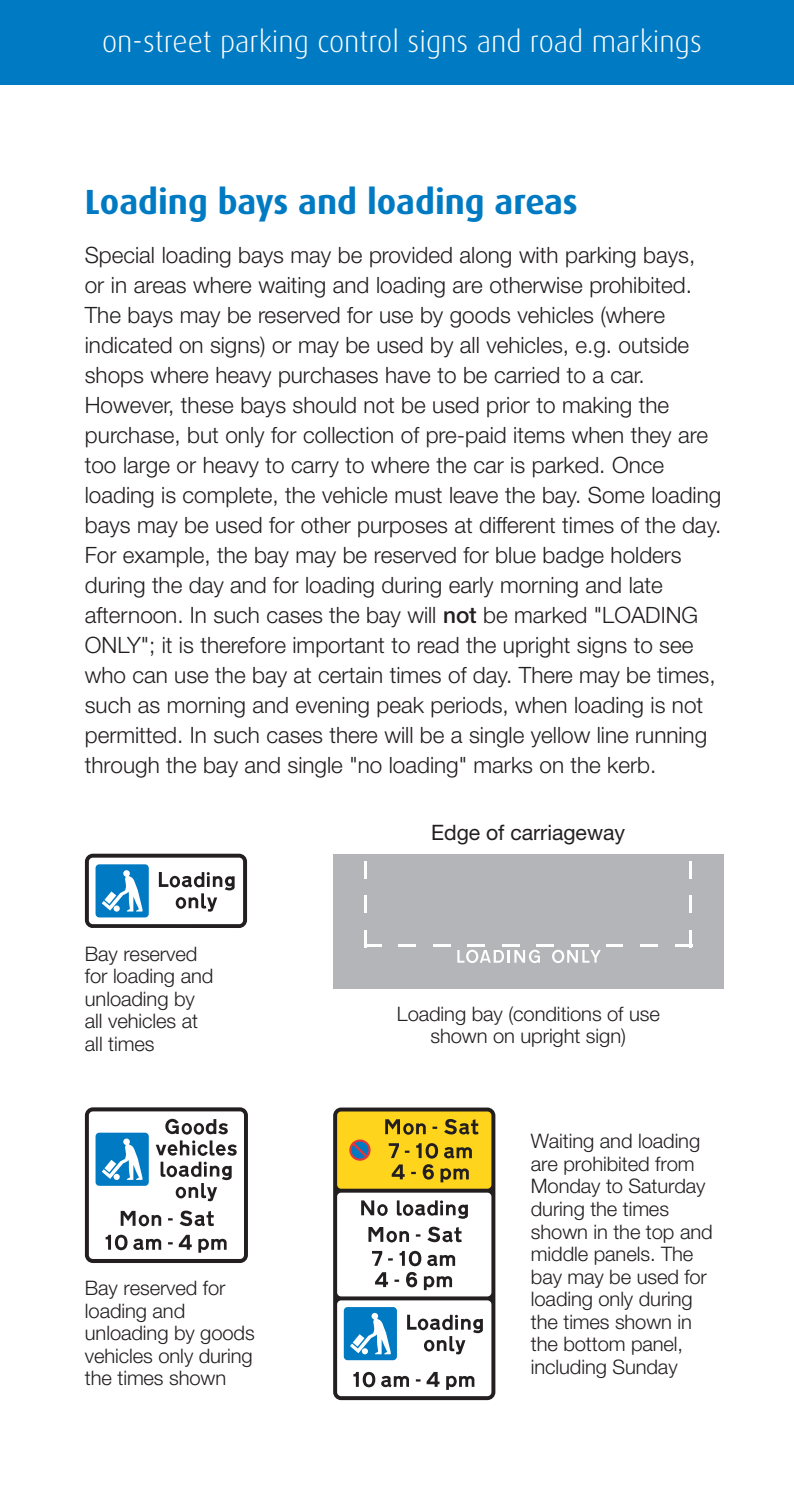
<style>
.page{position:relative;width:794px;height:1489px;background:#fff}
.page>*{position:absolute;margin:0;border:0;box-sizing:border-box;transform-origin:0 0}
.t1{font:700 35px "Dax";color:#007ac2}
.t2{font:300 30px "Dax";color:#fff}
.t3{font:300 22.5px/30px "Helvetica Neue LT";color:#231f20}
.t4{font:21.25px "Helvetica Neue LT";color:#231f20}
.t5{font:300 20px/22.5px "Helvetica Neue LT";letter-spacing:-.005em;color:#231f20}
.s1{font-weight:500}
</style>
<div class="page">
<div style="left:0;top:0;width:794px;height:85px;background:#007ac2"></div>
<svg style="left:85px;top:853px;width:162px;height:75px;fill:#231f20"></svg>
<svg style="left:89px;top:857px;width:154px;height:67px"></svg>
<div style="left:85px;top:1107px;width:163px;height:155px;background:linear-gradient(to right,#231f20,#231f20);border-radius:8px"></div>
<div style="left:89px;top:1111px;width:155px;height:147px;background:#fff;border-radius:4px"></div>
<div style="left:96px;top:1132px;width:53px;height:53px;background:#007ac2;border-radius:4px"></div>
<svg style="left:102px;top:1138px;width:40px;height:41px"></svg>
<svg style="left:161px;top:1161px;width:71px;height:40px"></svg>
<svg style="left:165px;top:1118px;width:63px;height:16px"></svg>
<svg style="left:156px;top:1140px;width:81px;height:15px"></svg>
<svg style="left:121px;top:1210px;width:40px;height:16px"></svg>
<svg style="left:180px;top:1210px;width:34px;height:16px"></svg>
<svg style="left:133px;top:1238px;width:28px;height:11px"></svg>
<svg style="left:179px;top:1234px;width:13px;height:15px"></svg>
<svg style="left:106px;top:1234px;width:21px;height:16px"></svg>
<svg style="left:198px;top:1238px;width:29px;height:14px"></svg>
<svg style="left:333px;top:1107px;width:162px;height:292px;fill:#231f20"></svg>
<div style="left:337px;top:1300px;width:154px;height:95px;background:#fff;border-radius:4px"></div>
<div style="left:337px;top:1192px;width:154px;height:104px;background:#fff;border-radius:4px"></div>
<div style="left:337px;top:1111px;width:154px;height:77px;background:#fed41d;border-radius:4px"></div>
<svg style="left:349px;top:1139px;width:22px;height:22px"></svg>
<svg style="left:385px;top:1119px;width:41px;height:15px"></svg>
<svg style="left:444px;top:1119px;width:34px;height:15px"></svg>
<svg style="left:392px;top:1164px;width:13px;height:15px"></svg>
<svg style="left:423px;top:1164px;width:11px;height:15px"></svg>
<svg style="left:440px;top:1168px;width:29px;height:14px"></svg>
<svg style="left:389px;top:1143px;width:10px;height:14px"></svg>
<svg style="left:444px;top:1147px;width:28px;height:11px"></svg>
<svg style="left:416px;top:1143px;width:22px;height:15px"></svg>
<svg style="left:361px;top:1200px;width:27px;height:15px"></svg>
<svg style="left:397px;top:1200px;width:71px;height:18px"></svg>
<svg style="left:368px;top:1227px;width:41px;height:15px"></svg>
<svg style="left:427px;top:1226px;width:35px;height:16px"></svg>
<svg style="left:372px;top:1250px;width:83px;height:39px"></svg>
<div style="left:344px;top:1306px;width:53px;height:53px;background:#007ac2;border-radius:4px"></div>
<svg style="left:350px;top:1312px;width:41px;height:42px"></svg>
<svg style="left:407px;top:1314px;width:76px;height:40px"></svg>
<svg style="left:381px;top:1375px;width:28px;height:11px"></svg>
<svg style="left:426px;top:1371px;width:13px;height:15px"></svg>
<svg style="left:353px;top:1371px;width:22px;height:16px"></svg>
<svg style="left:446px;top:1375px;width:28px;height:14px"></svg>
<div style="left:333px;top:853px;width:390px;height:135px;background:#b4b5b8"></div>
<svg style="left:457px;top:949px;width:83px;height:14px"></svg>
<svg style="left:552px;top:949px;width:49px;height:14px"></svg>
<hr style="left:433px;top:944px;width:17px;height:3px;background:#fff">
<hr style="left:399px;top:944px;width:17px;height:3px;background:#fff">
<hr style="left:571px;top:944px;width:17px;height:3px;background:#fff">
<hr style="left:502px;top:944px;width:17px;height:3px;background:#fff">
<hr style="left:468px;top:944px;width:17px;height:3px;background:#fff">
<hr style="left:537px;top:944px;width:17px;height:3px;background:#fff">
<hr style="left:640px;top:944px;width:17px;height:3px;background:#fff">
<hr style="left:606px;top:944px;width:17px;height:3px;background:#fff">
<hr style="left:364px;top:944px;width:17px;height:3px;background:#fff">
<hr style="left:364px;top:929px;width:3px;height:18px;background:#fff">
<hr style="left:364px;top:861px;width:3px;height:17px;background:#fff">
<hr style="left:364px;top:895px;width:3px;height:17px;background:#fff">
<hr style="left:689px;top:861px;width:3px;height:17px;background:#fff">
<hr style="left:675px;top:944px;width:17px;height:3px;background:#fff">
<hr style="left:689px;top:929px;width:3px;height:18px;background:#fff">
<hr style="left:689px;top:895px;width:3px;height:17px;background:#fff">
<h2 class="t2" style="left:102px;top:25px;width:601px">on-street parking control signs and road markings</h2>
<h1 class="t1" style="left:85px;top:182px;width:494px">Loading bays and loading areas</h1>
<p class="t3" style="left:85px;top:240px;width:638px">Special loading bays may be provided along with parking bays,<br>or in areas where waiting and loading are otherwise prohibited.<br>The bays may be reserved for use by goods vehicles (where indicated on signs) or may be used by all vehicles, e.g. outside shops where heavy purchases have to be carried to a car.<br>However, these bays should not be used prior to making the purchase, but only for collection of pre-paid items when they are too large or heavy to carry to where the car is parked. Once loading is complete, the vehicle must leave the bay. Some loading bays may be used for other purposes at different times of the day.<br>For example, the bay may be reserved for blue badge holders during the day and for loading during early morning and late afternoon. In such cases the bay will <span class="s1">not</span> be marked "LOADING ONLY"; it is therefore important to read the upright signs to see who can use the bay at certain times of day. There may be times, such as morning and evening peak periods, when loading is not permitted. In such cases there will be a single yellow line running through the bay and single "no loading" marks on the kerb.</p>
<p class="t5" style="left:85px;top:941px;width:130px">Bay reserved for loading and unloading by all vehicles at all times</p>
<p class="t5" style="left:85px;top:1276px;width:171px">Bay reserved for loading and unloading by goods vehicles only during the times shown</p>
<p class="t4" style="left:431px;top:820px;width:195px">Edge of carriageway</p>
<p class="t5" style="left:397px;top:1001px;width:264px;text-align:center">Loading bay (conditions of use shown on upright sign)</p>
<p class="t5" style="left:531px;top:1129px;width:183px">Waiting and loading are prohibited from<br>Monday to Saturday during the times shown in the top and middle panels. The bay may be used for loading only during the times shown in the bottom panel, including Sunday</p>
</div>
